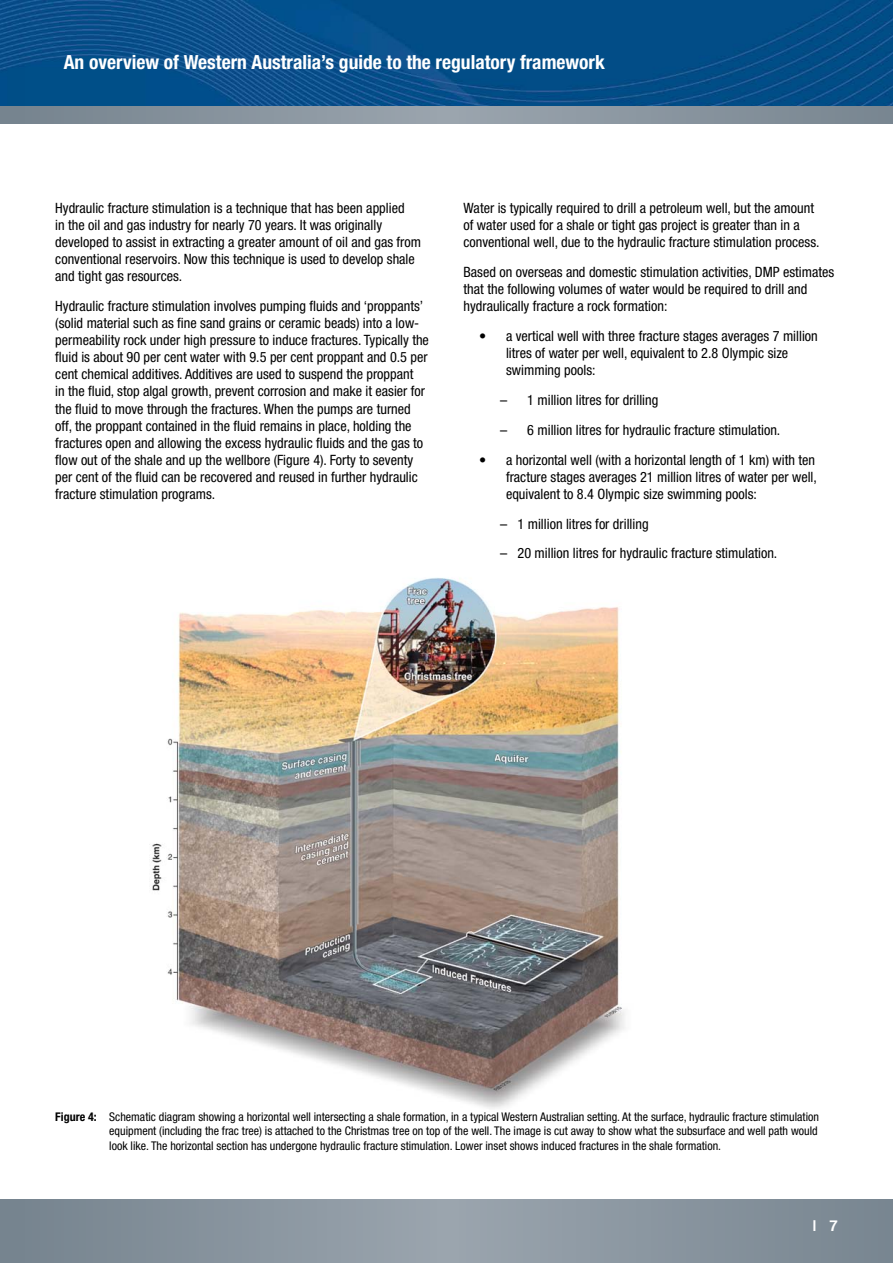
<style>
.page{position:relative;width:893px;height:1263px;background:#fff}
.page>*{position:absolute;margin:0;border:0;box-sizing:border-box;transform-origin:0 0}
.t1{font:700 condensed 19.5px "Helvetica Neue";color:#fff}
.t2{font:700 15px "Helvetica";color:#fff}
.main_copy{font:condensed 14.25px/17.1px "Helvetica Neue";color:#000}
.t3{font:condensed 12px/14.4px "Helvetica Neue";color:#000;text-align:justify}
.s1{font-weight:700}
</style>
<div class="page">
<img style="left:152px;top:577px;width:473px;height:532px">
<img style="left:0;top:0;width:893px;height:106px">
<svg style="left:0;top:106px;width:893px;height:17px;background:#88949e"></svg>
<svg style="left:0;top:1199px;width:893px;height:64px;background:#88949e"></svg>
<h1 class="t1" style="left:64px;top:50px;width:543px">An overview of Western Australia’s guide to the regulatory framework</h1>
<p class="main_copy" style="left:55px;top:199px;width:367px">Hydraulic fracture stimulation is a technique that has been applied<br>in the oil and gas industry for nearly 70 years. It was originally developed to assist in extracting a greater amount of oil and gas from conventional reservoirs. Now this technique is used to develop shale and tight gas resources.</p>
<p class="main_copy" style="left:55px;top:297px;width:375px">Hydraulic fracture stimulation involves pumping fluids and ‘proppants’ (solid material such as fine sand grains or ceramic beads) into a low&shy;permeability rock under high pressure to induce fractures. Typically the fluid is about 90 per cent water with 9.5 per cent proppant and 0.5 per cent chemical additives. Additives are used to suspend the proppant<br>in the fluid, stop algal growth, prevent corrosion and make it easier for the fluid to move through the fractures. When the pumps are turned off, the proppant contained in the fluid remains in place, holding the fractures open and allowing the excess hydraulic fluids and the gas to flow out of the shale and up the wellbore (Figure 4). Forty to seventy per cent of the fluid can be recovered and reused in further hydraulic fracture stimulation programs.</p>
<p class="main_copy" style="left:463px;top:199px;width:358px">Water is typically required to drill a petroleum well, but the amount of water used for a shale or tight gas project is greater than in a conventional well, due to the hydraulic fracture stimulation process.</p>
<p class="main_copy" style="left:463px;top:263px;width:372px">Based on overseas and domestic stimulation activities, DMP estimates that the following volumes of water would be required to drill and hydraulically fracture a rock formation:</p>
<p class="main_copy" style="left:506px;top:327px;width:313px;text-indent:-27px">• a vertical well with three fracture stages averages 7 million litres of water per well, equivalent to 2.8 Olympic size swimming pools:</p>
<p class="main_copy" style="left:500px;top:391px;width:160px">– 1 million litres for drilling</p>
<p class="main_copy" style="left:500px;top:421px;width:282px">– 6 million litres for hydraulic fracture stimulation.</p>
<p class="main_copy" style="left:506px;top:451px;width:312px;text-indent:-27px">• a horizontal well (with a horizontal length of 1 km) with ten fracture stages averages 21 million litres of water per well, equivalent to 8.4 Olympic size swimming pools:</p>
<p class="main_copy" style="left:500px;top:515px;width:150px">– 1 million litres for drilling</p>
<p class="main_copy" style="left:500px;top:545px;width:279px">– 20 million litres for hydraulic fracture stimulation.</p>
<p class="t3" style="left:109px;top:1109px;width:711px;text-indent:-54px"><span class="s1">Figure 4:</span> Schematic diagram showing a horizontal well intersecting a shale formation, in a typical Western Australian setting. At the surface, hydraulic fracture stimulation equipment (including the frac tree) is attached to the Christmas tree on top of the well. The image is cut away to show what the subsurface and well path would look like. The horizontal section has undergone hydraulic fracture stimulation. Lower inset shows induced fractures in the shale formation.</p>
<p class="t2" style="left:813px;top:1214px;width:27px">| 7</p>
</div>
